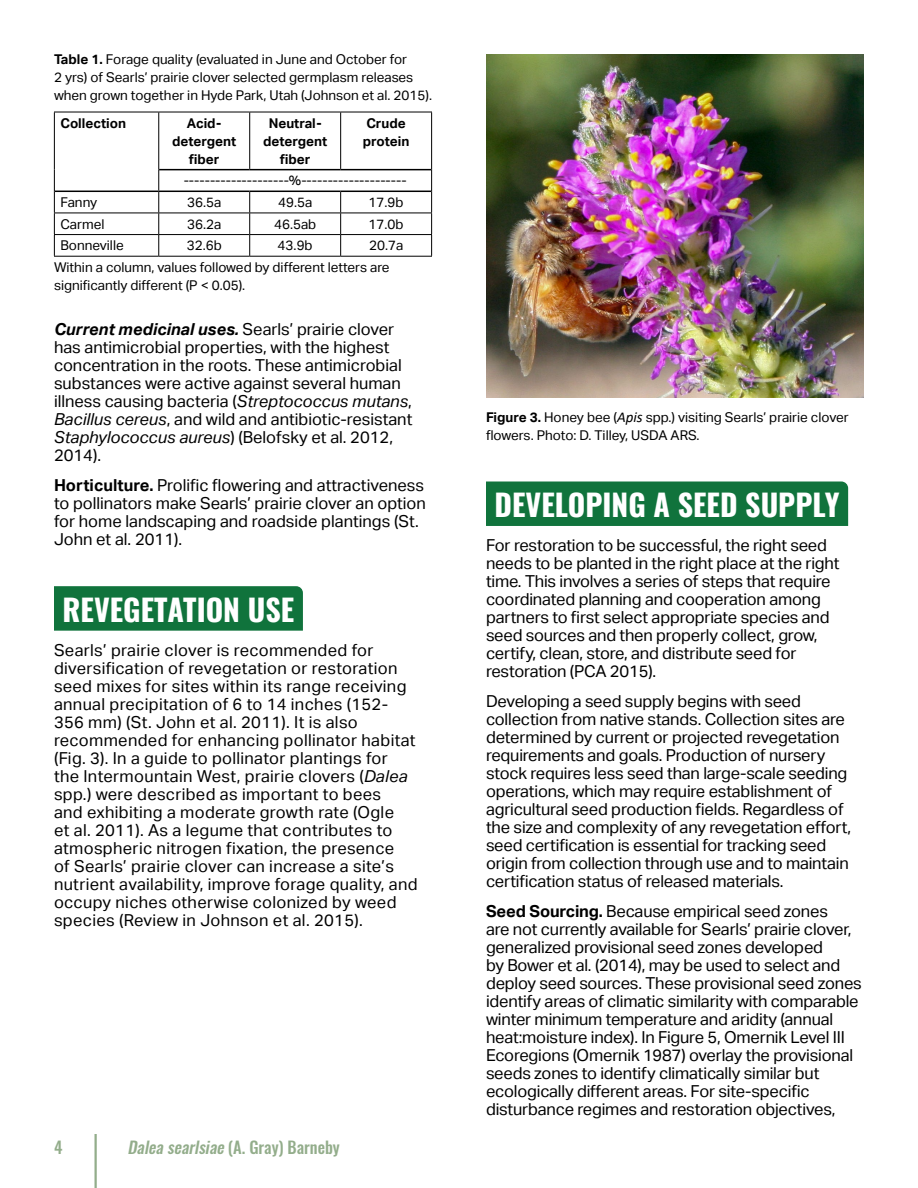
<style>
.page{position:relative;width:918px;height:1188px;background:#fff}
.page>*{position:absolute;margin:0;border:0;box-sizing:border-box;transform-origin:0 0}
.GREEN{font:700 30px "Oswald";color:#fff}
.t1{font:16.5px/18px "Aktiv Grotesk";letter-spacing:-.01em;color:#000}
.t2{font:16.5px/18px "Aktiv Grotesk";letter-spacing:.02em;color:#000}
.t3{font:500 16.5px "Oswald";color:#93ad8b}
.t4{font:13.5px/18px "Aktiv Grotesk";color:#000}
.t5{font:700 13.5px/18px "Aktiv Grotesk";color:#000;text-align:center}
.s1{font-weight:700}
.s2{font-weight:700;font-style:italic}
.s3{font-style:italic}
.s4{font-family:"Calibri";font-style:italic;font-size:15px}
</style>
<div class="page">
<hr style="left:94px;top:1134px;width:3px;height:54px;background:#93ad8b">
<div style="left:54px;top:586px;width:249px;height:45px;background:#10733c"></div>
<hr style="left:54px;top:112px;width:105px;height:1px;background:#000">
<hr style="left:54px;top:112px;width:1px;height:58px;background:#000">
<hr style="left:159px;top:112px;width:91px;height:1px;background:#000">
<hr style="left:158px;top:112px;width:1px;height:58px;background:#000">
<hr style="left:250px;top:112px;width:91px;height:1px;background:#000">
<hr style="left:249px;top:112px;width:1px;height:57px;background:#000">
<hr style="left:341px;top:112px;width:91px;height:1px;background:#000">
<hr style="left:340px;top:112px;width:1px;height:57px;background:#000">
<hr style="left:431px;top:112px;width:1px;height:58px;background:#000">
<hr style="left:54px;top:213px;width:105px;height:1px;background:#000">
<hr style="left:159px;top:213px;width:91px;height:1px;background:#000">
<hr style="left:250px;top:213px;width:91px;height:1px;background:#000">
<hr style="left:341px;top:213px;width:91px;height:1px;background:#000">
<hr style="left:54px;top:234px;width:105px;height:1px;background:#000">
<svg style="left:54px;top:170px;width:1px;height:86px"></svg>
<hr style="left:159px;top:234px;width:91px;height:1px;background:#000">
<svg style="left:158px;top:170px;width:1px;height:86px"></svg>
<hr style="left:250px;top:234px;width:91px;height:1px;background:#000">
<svg style="left:249px;top:192px;width:1px;height:64px"></svg>
<hr style="left:341px;top:234px;width:91px;height:1px;background:#000">
<svg style="left:340px;top:192px;width:1px;height:64px"></svg>
<svg style="left:431px;top:170px;width:1px;height:86px"></svg>
<hr style="left:54px;top:256px;width:105px;height:1px;background:#000">
<hr style="left:159px;top:256px;width:91px;height:1px;background:#000">
<hr style="left:250px;top:256px;width:91px;height:1px;background:#000">
<hr style="left:341px;top:256px;width:91px;height:1px;background:#000">
<hr style="left:159px;top:169px;width:91px;height:1px;background:#000">
<hr style="left:250px;top:169px;width:91px;height:1px;background:#000">
<hr style="left:341px;top:169px;width:90px;height:1px;background:#000">
<hr style="left:55px;top:191px;width:104px;height:1px;background:#000">
<hr style="left:159px;top:191px;width:91px;height:1px;background:#000">
<hr style="left:250px;top:191px;width:91px;height:1px;background:#000">
<hr style="left:341px;top:191px;width:90px;height:1px;background:#000">
<div style="left:486px;top:482px;width:362px;height:44px;background:#10733c"></div>
<img style="left:486px;top:54px;width:378px;height:344px">
<p class="t4" style="left:54px;top:50px;width:380px"><span class="s1">Table 1.</span> Forage quality (evaluated in June and October for<br>2 yrs) of Searls’ prairie clover selected germplasm releases when grown together in Hyde Park, Utah (Johnson et al. 2015).</p>
<p class="t5" style="left:60px;top:114px;width:67px">Collection</p>
<p class="t5" style="left:172px;top:114px;width:66px">Acid&shy;detergent fiber</p>
<p class="t5" style="left:263px;top:114px;width:66px">Neutral&shy;detergent fiber</p>
<p class="t5" style="left:363px;top:114px;width:48px;text-align:left">Crude protein</p>
<p class="t4" style="left:184px;top:172px;width:224px">--------------------%--------------------</p>
<p class="t4" style="left:60px;top:193px;width:38px">Fanny</p>
<p class="t4" style="left:187px;top:193px;width:36px">36.5a</p>
<p class="t4" style="left:278px;top:193px;width:36px">49.5a</p>
<p class="t4" style="left:369px;top:193px;width:37px">17.9b</p>
<p class="t4" style="left:60px;top:215px;width:46px">Carmel</p>
<p class="t4" style="left:187px;top:215px;width:36px">36.2a</p>
<p class="t4" style="left:274px;top:215px;width:44px">46.5ab</p>
<p class="t4" style="left:369px;top:215px;width:37px">17.0b</p>
<p class="t4" style="left:60px;top:237px;width:65px">Bonneville</p>
<p class="t4" style="left:187px;top:237px;width:37px">32.6b</p>
<p class="t4" style="left:278px;top:237px;width:37px">43.9b</p>
<p class="t4" style="left:369px;top:237px;width:36px">20.7a</p>
<p class="t4" style="left:54px;top:258px;width:337px">Within a column, values followed by different letters are significantly different (P &lt; 0.05).</p>
<p class="t1" style="left:54px;top:320px;width:360px"><span class="s2">Current medicinal uses.</span> Searls’ prairie clover has antimicrobial properties, with the highest concentration in the roots. These antimicrobial substances were active against several human illness causing bacteria (<span class="s3">Streptococcus mutans</span>, <span class="s3">Bacillus cereus</span>, and wild and antibiotic-resistant <span class="s3">Staphylococcus aureus</span>) (Belofsky et al. 2012, 2014).</p>
<p class="t1" style="left:54px;top:476px;width:373px"><span class="s1">Horticulture.</span> Prolific flowering and attractiveness to pollinators make Searls’ prairie clover an option for home landscaping and roadside plantings (St.<br>John et al. 2011).</p>
<h1 class="GREEN" style="left:63px;top:594px;width:233px">REVEGETATION USE</h1>
<p class="t2" style="left:54px;top:641px;width:365px">Searls’ prairie clover is recommended for diversification of revegetation or restoration seed mixes for sites within its range receiving annual precipitation of 6 to 14 inches (152- 356 mm) (St. John et al. 2011). It is also recommended for enhancing pollinator habitat (Fig. 3). In a guide to pollinator plantings for<br>the Intermountain West, prairie clovers (<span class="s3">Dalea </span>spp.) were described as important to bees<br>and exhibiting a moderate growth rate (Ogle<br>et al. 2011). As a legume that contributes to atmospheric nitrogen fixation, the presence<br>of Searls’ prairie clover can increase a site’s nutrient availability, improve forage quality, and occupy niches otherwise colonized by weed species (Review in Johnson et al. 2015).</p>
<p class="t3" style="left:54px;top:1138px;width:10px">4</p>
<p class="t3" style="left:127px;top:1138px;width:214px"><span class="s3">Daleasearlsiae</span>(A. Gray) Barneby</p>
<p class="t4" style="left:486px;top:408px;width:364px"><span class="s1">Figure 3.</span> Honey bee (<span class="s4">Apis</span> spp.) visiting Searls’ prairie clover flowers. Photo: D. Tilley, USDA ARS.</p>
<h1 class="GREEN" style="left:495px;top:489px;width:346px">DEVELOPING A SEED SUPPLY</h1>
<p class="t1" style="left:486px;top:537px;width:355px">For restoration to be successful, the right seed needs to be planted in the right place at the right time. This involves a series of steps that require coordinated planning and cooperation among partners to first select appropriate species and seed sources and then properly collect, grow, certify, clean, store, and distribute seed for restoration (PCA 2015).</p>
<p class="t1" style="left:486px;top:693px;width:367px">Developing a seed supply begins with seed collection from native stands. Collection sites are determined by current or projected revegetation requirements and goals. Production of nursery stock requires less seed than large-scale seeding operations, which may require establishment of agricultural seed production fields. Regardless of the size and complexity of any revegetation effort, seed certification is essential for tracking seed origin from collection through use and to maintain certification status of released materials.</p>
<p class="t1" style="left:486px;top:903px;width:377px"><span class="s1">Seed Sourcing.</span> Because empirical seed zones<br>are not currently available for Searls’ prairie clover, generalized provisional seed zones developed<br>by Bower et al. (2014), may be used to select and deploy seed sources. These provisional seed zones identify areas of climatic similarity with comparable winter minimum temperature and aridity (annual heat:moisture index). In Figure 5, Omernik Level III Ecoregions (Omernik 1987) overlay the provisional seeds zones to identify climatically similar but ecologically different areas. For site-specific disturbance regimes and restoration objectives,</p>
</div>
